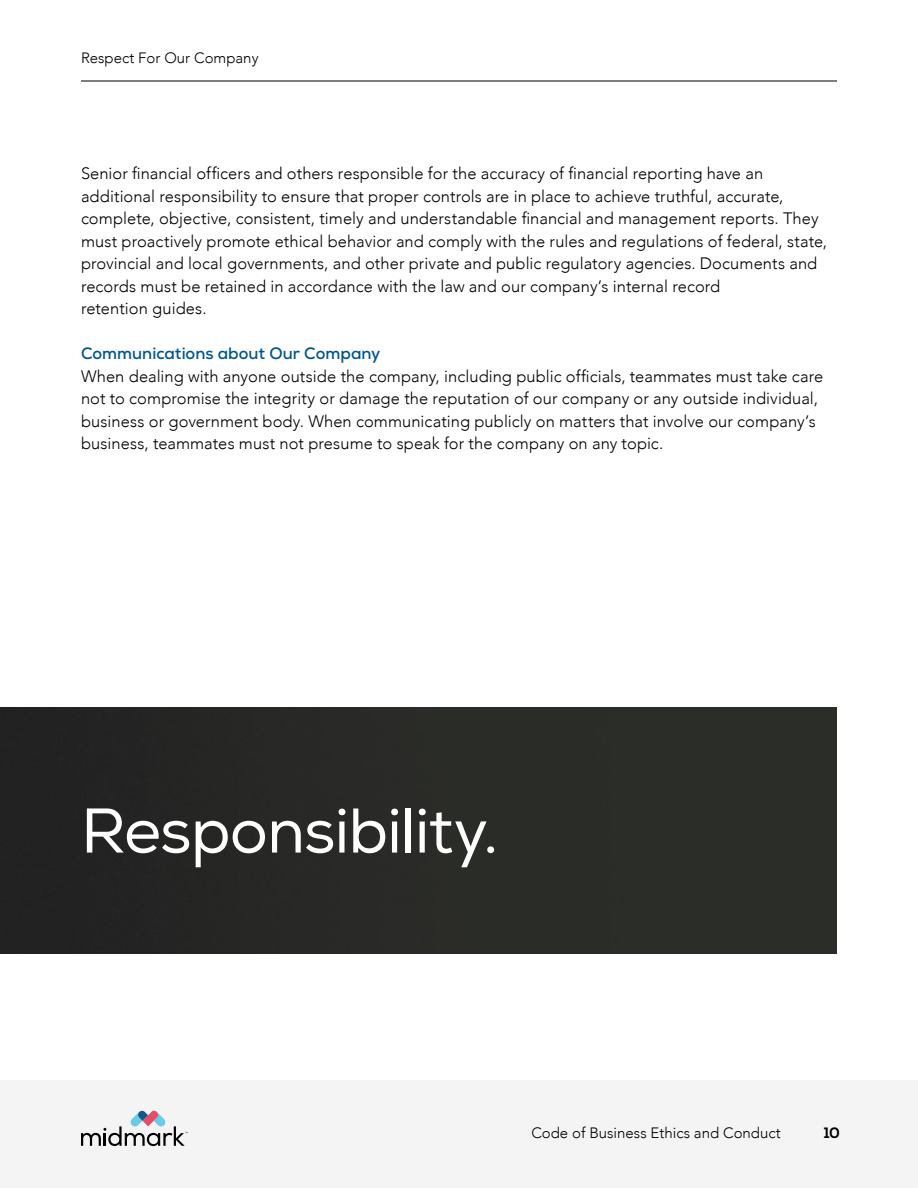
<style>
.page{position:relative;width:918px;height:1188px;background:#fff}
.page>*{position:absolute;margin:0;border:0;box-sizing:border-box;transform-origin:0 0}
.t1{font:63px "Nexa";letter-spacing:-.015em;color:#fff}
.t2{font:300 16.5px/22.5px "Avenir";letter-spacing:.005em;color:#000001}
.t3{font:700 16.5px "Nexa";color:#00558a}
.t4{font:300 15px "Avenir";color:#000001}
.t5{font:700 15px "Nexa";color:#000001}
</style>
<div class="page">
<div style="left:0;top:1080px;width:918px;height:108px;background:#f4f4f4"></div>
<svg style="left:81px;top:1110px;width:107px;height:36px"></svg>
<hr style="left:81px;top:81px;width:756px;height:1px;background:#000001">
<img style="left:0;top:707px;width:836px;height:247px">
<p class="t4" style="left:81px;top:48px;width:179px">Respect For Our Company</p>
<p class="t2" style="left:81px;top:162px;width:748px">Senior financial officers and others responsible for the accuracy of financial reporting have an additional responsibility to ensure that proper controls are in place to achieve truthful, accurate, complete, objective, consistent, timely and understandable financial and management reports. They must proactively promote ethical behavior and comply with the rules and regulations of federal, state, provincial and local governments, and other private and public regulatory agencies. Documents and records must be retained in accordance with the law and our company’s internal record<br>retention guides.</p>
<p class="t3" style="left:81px;top:343px;width:301px">Communications about Our Company</p>
<p class="t2" style="left:81px;top:365px;width:744px">When dealing with anyone outside the company, including public officials, teammates must take care not to compromise the integrity or damage the reputation of our company or any outside individual, business or government body. When communicating publicly on matters that involve our company’s business, teammates must not presume to speak for the company on any topic.</p>
<h1 class="t1" style="left:81px;top:793px;width:419px">Responsibility.</h1>
<p class="t4" style="left:531px;top:1124px;width:251px">Code of Business Ethics and Conduct</p>
<p class="t5" style="left:824px;top:1124px;width:17px">10</p>
</div>
